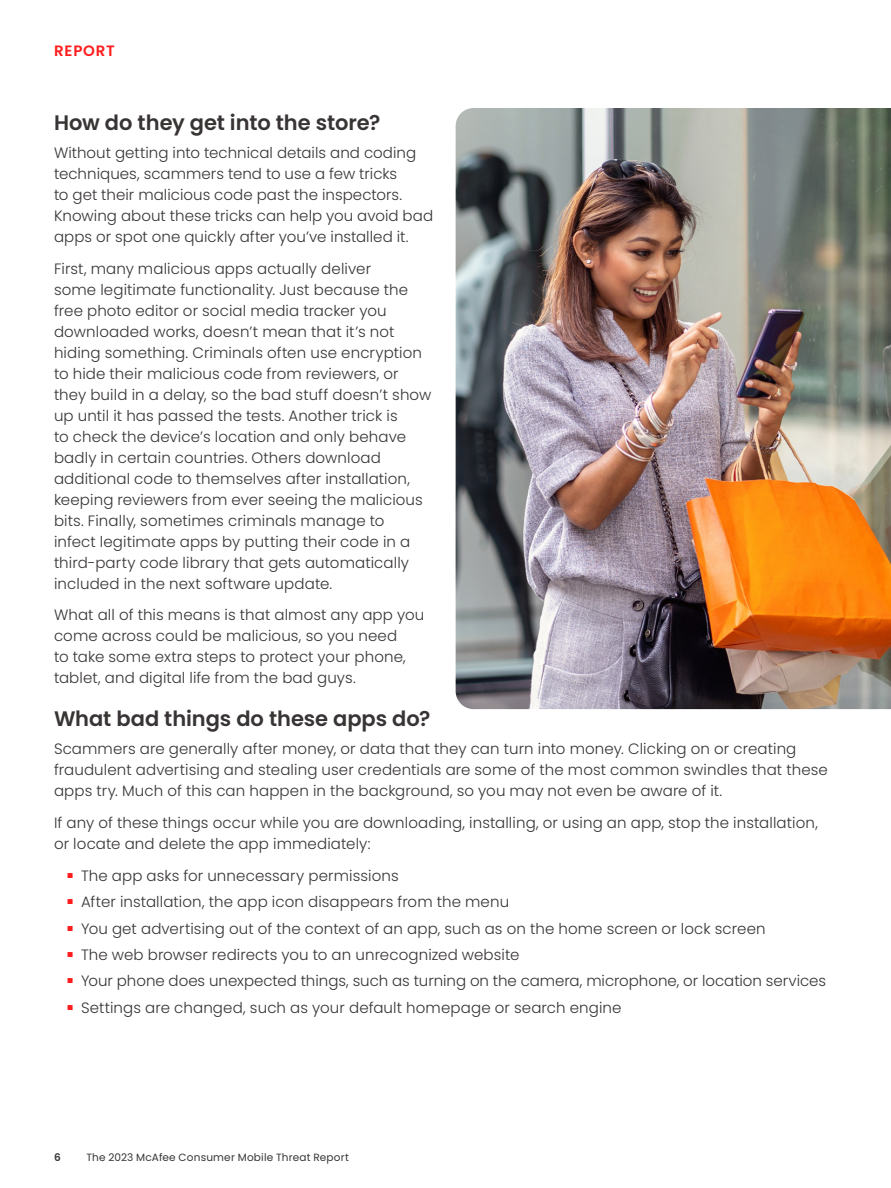
<style>
.page{position:relative;width:891px;height:1188px;background:#fff}
.page>*{position:absolute;margin:0;border:0;box-sizing:border-box;transform-origin:0 0}
.t1{font:600 21px "Poppins";letter-spacing:-.005em;color:#383434}
.t2{font:300 15px/21px "Poppins";letter-spacing:.005em;color:#383434}
.t3{font:600 15px "Poppins";letter-spacing:.055em;color:#ff1c1c}
.t4{font:10.5px "Poppins";letter-spacing:.015em;color:#383434}
.t5{font:600 10.5px "Poppins";color:#383434}
</style>
<div class="page">
<img style="left:456px;top:108px;width:435px;height:601px">
<p class="t3" style="left:54px;top:42px;width:62px">REPORT</p>
<h1 class="t1" style="left:54px;top:111px;width:328px">How do they get into the store?</h1>
<p class="t2" style="left:54px;top:142px;width:381px">Without getting into technical details and coding techniques, scammers tend to use a few tricks<br>to get their malicious code past the inspectors.<br>Knowing about these tricks can help you avoid bad apps or spot one quickly after you’ve installed it.</p>
<p class="t2" style="left:54px;top:258px;width:379px">First, many malicious apps actually deliver<br>some legitimate functionality. Just because the free photo editor or social media tracker you downloaded works, doesn’t mean that it’s not hiding something. Criminals often use encryption to hide their malicious code from reviewers, or they build in a delay, so the bad stuff doesn’t show up until it has passed the tests. Another trick is<br>to check the device’s location and only behave badly in certain countries. Others download additional code to themselves after installation, keeping reviewers from ever seeing the malicious bits. Finally, sometimes criminals manage to<br>infect legitimate apps by putting their code in a third-party code library that gets automatically included in the next software update.</p>
<p class="t2" style="left:54px;top:605px;width:372px">What all of this means is that almost any app you come across could be malicious, so you need<br>to take some extra steps to protect your phone, tablet, and digital life from the bad guys.</p>
<h1 class="t1" style="left:54px;top:707px;width:378px">What bad things do these apps do?</h1>
<p class="t2" style="left:54px;top:739px;width:775px">Scammers are generally after money, or data that they can turn into money. Clicking on or creating fraudulent advertising and stealing user credentials are some of the most common swindles that these apps try. Much of this can happen in the background, so you may not even be aware of it.</p>
<p class="t2" style="left:54px;top:812px;width:765px">If any of these things occur while you are downloading, installing, or using an app, stop the installation, or locate and delete the app immediately:</p>
<p class="t2" style="left:68px;top:865px;width:333px"><sup>■</sup> The app asks for unnecessary permissions</p>
<p class="t2" style="left:68px;top:892px;width:443px"><sup>■</sup> After installation, the app icon disappears from the menu</p>
<p class="t2" style="left:68px;top:918px;width:700px"><sup>■</sup> You get advertising out of the context of an app, such as on the home screen or lock screen</p>
<p class="t2" style="left:68px;top:944px;width:453px"><sup>■</sup> The web browser redirects you to an unrecognized website</p>
<p class="t2" style="left:68px;top:971px;width:760px"><sup>■</sup> Your phone does unexpected things, such as turning on the camera, microphone, or location services</p>
<p class="t2" style="left:68px;top:997px;width:556px"><sup>■</sup> Settings are changed, such as your default homepage or search engine</p>
<p class="t5" style="left:54px;top:1152px;width:8px">6</p>
<p class="t4" style="left:86px;top:1152px;width:264px">The 2023 McAfee Consumer Mobile Threat Report</p>
</div>
